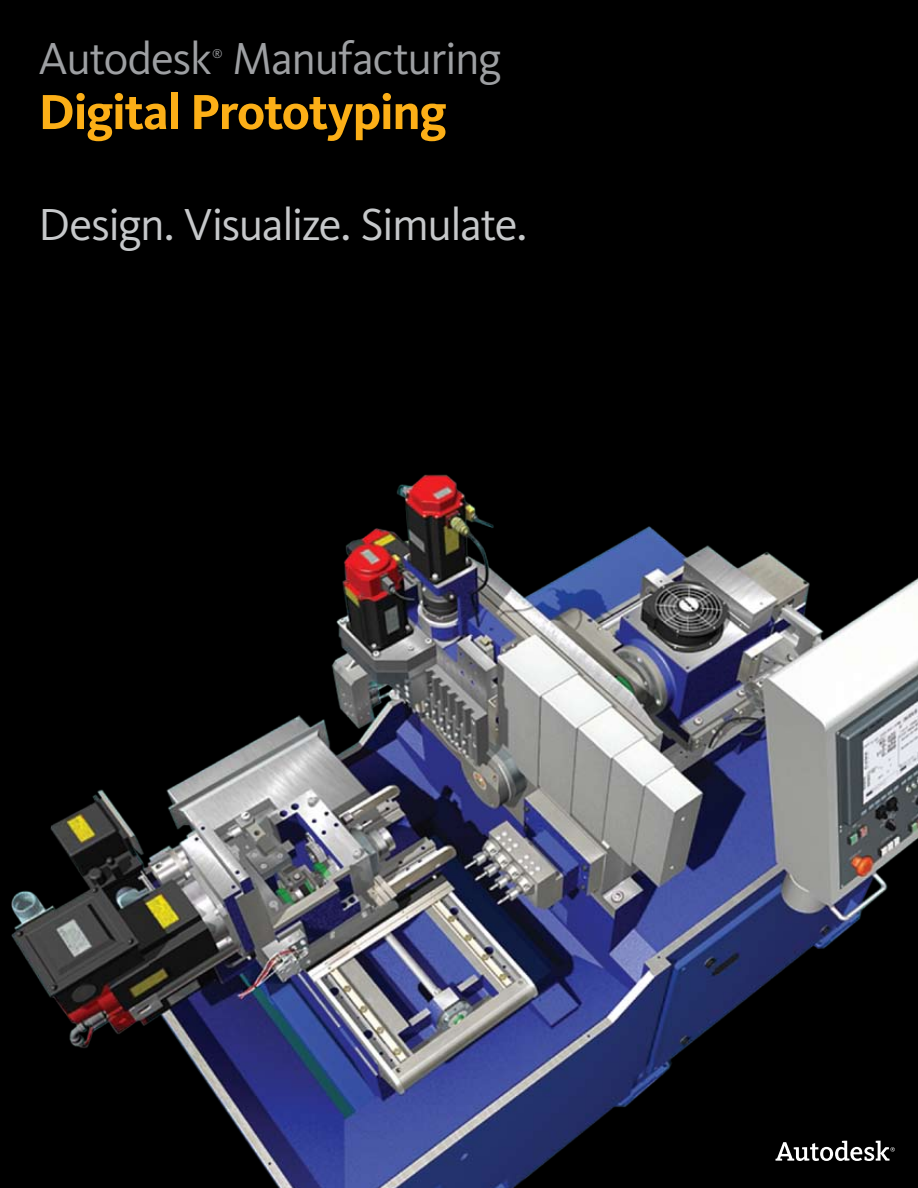
<style>
.page{position:relative;width:918px;height:1188px;background:#000}
.page>*{position:absolute;margin:0;border:0;box-sizing:border-box;transform-origin:0 0}
.t1{font:700 51px "Kievit Pro";letter-spacing:-.03em;color:#fcaf17}
.t2{font:46.5px "Kievit Pro";letter-spacing:-.035em;color:#c6c8ca}
.t3{font:46.5px "Kievit Pro";letter-spacing:-.03em;color:#9d9fa2}
.t4{font:12.3px "Kievit Pro";color:#9d9fa2}
</style>
<div class="page">
<img style="left:11px;top:474px;width:907px;height:714px">
<svg style="left:776px;top:1141px;width:119px;height:20px"></svg>
<p class="t3" style="left:39px;top:30px;width:465px">Autodesk Manufacturing</p>
<p class="t4" style="left:212px;top:46px;width:12px">®</p>
<p class="t1" style="left:39px;top:81px;width:410px">Digital Prototyping</p>
<p class="t2" style="left:39px;top:196px;width:490px">Design. Visualize. Simulate.</p>
</div>
